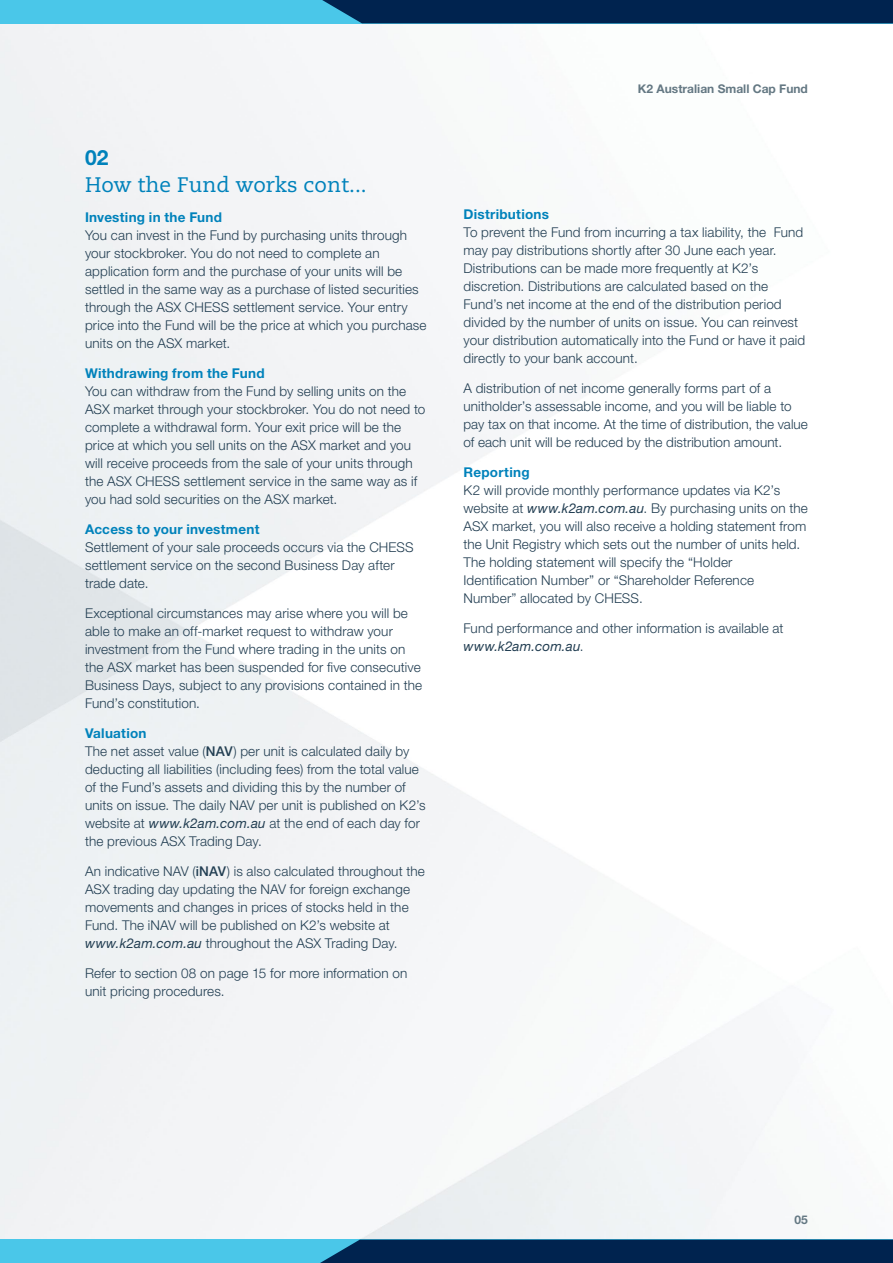
<style>
.page{position:relative;width:893px;height:1263px;background:#fff}
.page>*{position:absolute;margin:0;border:0;box-sizing:border-box;transform-origin:0 0}
.t1{font:21px "Caecilia";color:#0082bb}
.t2{font:700 21px "Helvetica Neue LT Pro";color:#0082bb}
.t3{font:300 13.5px/18px "Helvetica Neue LT Pro";letter-spacing:.01em;color:#223e52}
.t4{font:700 13.5px "Helvetica Neue LT Pro";letter-spacing:.02em;color:#0082bb}
.t5{font:700 12px "Helvetica Neue LT Pro";color:#647883}
.s1{font-weight:700;color:#0082bb}
.s2{font-weight:500}
.s3{font-weight:400;font-style:italic}
</style>
<div class="page">
<img style="left:0;top:23px;width:893px;height:1216px">
<div style="left:0;top:1239px;width:893px;height:24px;background:#4ac7e9"></div>
<svg style="left:320px;top:1239px;width:573px;height:24px;background:#042c58"></svg>
<div style="left:0;top:0;width:893px;height:23px;background:#4ac7e9"></div>
<div style="left:322px;top:0;width:571px;height:23px;background:#00234f"></div>
<h1 class="t2" style="left:85px;top:145px;width:25px">02</h1>
<h1 class="t1" style="left:85px;top:173px;width:283px">How the Fund works cont...</h1>
<p class="t4" style="left:85px;top:209px;width:139px">Investing in the Fund</p>
<p class="t3" style="left:85px;top:226px;width:343px">You can invest in the Fund by purchasing units through your stockbroker. You do not need to complete an application form and the purchase of your units will be settled in the same way as a purchase of listed securities through the ASX CHESS settlement service. Your entry price into the Fund will be the price at which you purchase units on the ASX market.</p>
<p class="t4" style="left:85px;top:365px;width:181px">Withdrawing from the Fund</p>
<p class="t3" style="left:85px;top:382px;width:342px">You can withdraw from the Fund by selling units on the ASX market through your stockbroker. You do not need to complete a withdrawal form. Your exit price will be the price at which you sell units on the ASX market and you will receive proceeds from the sale of your units through the ASX CHESS settlement service in the same way as if you had sold securities on the ASX market.</p>
<p class="t4" style="left:85px;top:521px;width:176px">Access to your investment</p>
<p class="t3" style="left:85px;top:538px;width:330px">Settlement of your sale proceeds occurs via the CHESS settlement service on the second Business Day after trade date.</p>
<p class="t3" style="left:85px;top:604px;width:339px">Exceptional circumstances may arise where you will be able to make an off-market request to withdraw your investment from the Fund where trading in the units on the ASX market has been suspended for five consecutive Business Days, subject to any provisions contained in the Fund’s constitution.</p>
<p class="t3" style="left:85px;top:724px;width:342px"><span class="s1">Valuation<br></span>The net asset value (<span class="s2">NAV</span>) per unit is calculated daily by deducting all liabilities (including fees) from the total value of the Fund’s assets and dividing this by the number of units on issue. The daily NAV per unit is published on K2’s website at <span class="s3">www.k2am.com.au</span> at the end of each day for the previous ASX Trading Day.</p>
<p class="t3" style="left:85px;top:862px;width:341px">An indicative NAV (<span class="s2">iNAV</span>) is also calculated throughout the ASX trading day updating the NAV for foreign exchange movements and changes in prices of stocks held in the Fund. The iNAV will be published on K2’s website at <span class="s3">www.k2am.com.au</span> throughout the ASX Trading Day.</p>
<p class="t3" style="left:85px;top:964px;width:324px">Refer to section 08 on page 15 for more information on unit pricing procedures.</p>
<p class="t5" style="left:638px;top:81px;width:171px">K2 Australian Small Cap Fund</p>
<p class="t4" style="left:463px;top:206px;width:87px">Distributions</p>
<p class="t3" style="left:463px;top:223px;width:343px">To prevent the Fund from incurring a tax liability, the Fund may pay distributions shortly after 30 June each year.<br>Distributions can be made more frequently at K2’s discretion. Distributions are calculated based on the Fund’s net income at the end of the distribution period divided by the number of units on issue. You can reinvest your distribution automatically into the Fund or have it paid directly to your bank account.</p>
<p class="t3" style="left:463px;top:379px;width:346px">A distribution of net income generally forms part of a unitholder’s assessable income, and you will be liable to pay tax on that income. At the time of distribution, the value of each unit will be reduced by the distribution amount.</p>
<p class="t4" style="left:463px;top:464px;width:68px">Reporting</p>
<p class="t3" style="left:463px;top:481px;width:346px">K2 will provide monthly performance updates via K2’s website at <span class="s3">www.k2am.com.au</span>. By purchasing units on the ASX market, you will also receive a holding statement from the Unit Registry which sets out the number of units held.<br>The holding statement will specify the “Holder Identification Number” or “Shareholder Reference Number” allocated by CHESS.</p>
<p class="t3" style="left:463px;top:619px;width:322px">Fund performance and other information is available at <span class="s3">www.k2am.com.au</span>.</p>
<p class="t5" style="left:795px;top:1212px;width:15px">05</p>
</div>
